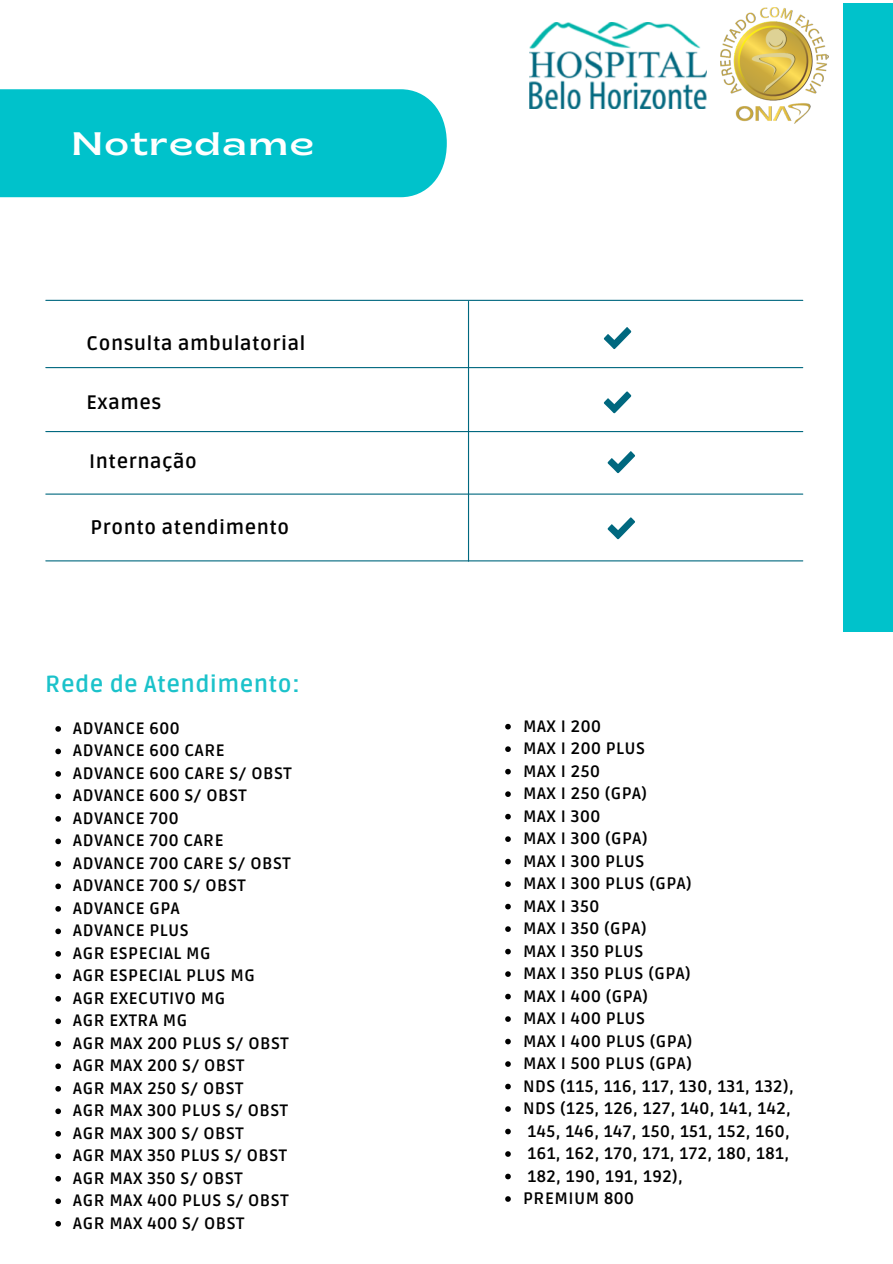
<style>
.page{position:relative;width:893px;height:1264px;background:#fff}
.page>*{position:absolute;margin:0;border:0;box-sizing:border-box;transform-origin:0 0}
.t1{font:semi-expanded 32.4px "Brice";letter-spacing:.04em;color:#fff}
.t2{font:700 23.1px "Ruda";letter-spacing:.02em;color:#1bc2ca}
.t3{font:700 19.5px "Ruda";letter-spacing:.03em;color:#000}
.t4{font:700 16.5px/22.5px "Ruda";letter-spacing:.03em;color:#000}
</style>
<div class="page">
<div style="left:0;top:89px;width:447px;height:108px;background:#00c2cb"></div>
<div style="left:843px;top:3px;width:49px;height:628px;background:#00c2cb"></div>
<img style="left:529px;top:22px;width:177px;height:87px">
<img style="left:720px;top:8px;width:108px;height:116px">
<hr style="left:46px;top:367px;width:756px;height:1px;background:#00687f">
<hr style="left:46px;top:431px;width:756px;height:1px;background:#00687f">
<hr style="left:46px;top:493px;width:756px;height:1px;background:#00687f">
<hr style="left:46px;top:560px;width:756px;height:1px;background:#00687f">
<hr style="left:468px;top:301px;width:1px;height:260px;background:#00687f">
<svg style="left:607px;top:451px;width:28px;height:22px"></svg>
<svg style="left:607px;top:517px;width:28px;height:22px"></svg>
<hr style="left:46px;top:300px;width:756px;height:1px;background:#00687f">
<svg style="left:603px;top:391px;width:28px;height:22px"></svg>
<svg style="left:603px;top:327px;width:28px;height:22px"></svg>
<svg style="left:55px;top:726px;width:6px;height:5px"></svg>
<svg style="left:55px;top:748px;width:6px;height:6px"></svg>
<svg style="left:55px;top:771px;width:6px;height:5px"></svg>
<svg style="left:55px;top:793px;width:6px;height:6px"></svg>
<svg style="left:55px;top:816px;width:6px;height:5px"></svg>
<svg style="left:55px;top:838px;width:6px;height:6px"></svg>
<svg style="left:55px;top:861px;width:6px;height:5px"></svg>
<svg style="left:55px;top:883px;width:6px;height:6px"></svg>
<svg style="left:55px;top:906px;width:6px;height:5px"></svg>
<svg style="left:55px;top:928px;width:6px;height:6px"></svg>
<svg style="left:55px;top:951px;width:6px;height:5px"></svg>
<svg style="left:55px;top:973px;width:6px;height:6px"></svg>
<svg style="left:55px;top:996px;width:6px;height:5px"></svg>
<svg style="left:55px;top:1018px;width:6px;height:6px"></svg>
<svg style="left:55px;top:1041px;width:6px;height:5px"></svg>
<svg style="left:55px;top:1063px;width:6px;height:6px"></svg>
<svg style="left:55px;top:1086px;width:6px;height:5px"></svg>
<svg style="left:55px;top:1108px;width:6px;height:6px"></svg>
<svg style="left:55px;top:1131px;width:6px;height:5px"></svg>
<svg style="left:55px;top:1153px;width:6px;height:6px"></svg>
<svg style="left:55px;top:1176px;width:6px;height:5px"></svg>
<svg style="left:55px;top:1198px;width:6px;height:5px"></svg>
<svg style="left:55px;top:1221px;width:6px;height:5px"></svg>
<svg style="left:505px;top:724px;width:5px;height:5px"></svg>
<svg style="left:505px;top:746px;width:5px;height:6px"></svg>
<svg style="left:505px;top:768px;width:5px;height:6px"></svg>
<svg style="left:505px;top:791px;width:5px;height:6px"></svg>
<svg style="left:505px;top:813px;width:5px;height:6px"></svg>
<svg style="left:505px;top:836px;width:5px;height:6px"></svg>
<svg style="left:505px;top:858px;width:5px;height:6px"></svg>
<svg style="left:505px;top:881px;width:5px;height:5px"></svg>
<svg style="left:505px;top:903px;width:5px;height:6px"></svg>
<svg style="left:505px;top:926px;width:5px;height:5px"></svg>
<svg style="left:505px;top:948px;width:5px;height:6px"></svg>
<svg style="left:505px;top:971px;width:5px;height:5px"></svg>
<svg style="left:505px;top:993px;width:5px;height:6px"></svg>
<svg style="left:505px;top:1016px;width:5px;height:5px"></svg>
<svg style="left:505px;top:1038px;width:5px;height:6px"></svg>
<svg style="left:505px;top:1061px;width:5px;height:5px"></svg>
<svg style="left:505px;top:1083px;width:5px;height:6px"></svg>
<svg style="left:505px;top:1106px;width:5px;height:5px"></svg>
<svg style="left:505px;top:1128px;width:5px;height:6px"></svg>
<svg style="left:505px;top:1151px;width:5px;height:5px"></svg>
<svg style="left:505px;top:1173px;width:5px;height:6px"></svg>
<svg style="left:505px;top:1196px;width:5px;height:5px"></svg>
<h1 class="t1" style="left:71px;top:130px;width:244px">Notredame</h1>
<p class="t3" style="left:86px;top:332px;width:220px">Consulta ambulatorial</p>
<p class="t3" style="left:86px;top:391px;width:76px">Exames</p>
<p class="t3" style="left:89px;top:450px;width:109px">Internação</p>
<p class="t3" style="left:90px;top:516px;width:200px">Pronto atendimento</p>
<h2 class="t2" style="left:45px;top:670px;width:256px">Rede de Atendimento:</h2>
<p class="t4" style="left:73px;top:717px;width:220px">ADVANCE 600<br>ADVANCE 600 CARE<br>ADVANCE 600 CARE S/ OBST<br>ADVANCE 600 S/ OBST<br>ADVANCE 700<br>ADVANCE 700 CARE<br>ADVANCE 700 CARE S/ OBST<br>ADVANCE 700 S/ OBST<br>ADVANCE GPA<br>ADVANCE PLUS<br>AGR ESPECIAL MG<br>AGR ESPECIAL PLUS MG<br>AGR EXECUTIVO MG<br>AGR EXTRA MG<br>AGR MAX 200 PLUS S/ OBST<br>AGR MAX 200 S/ OBST<br>AGR MAX 250 S/ OBST<br>AGR MAX 300 PLUS S/ OBST<br>AGR MAX 300 S/ OBST<br>AGR MAX 350 PLUS S/ OBST<br>AGR MAX 350 S/ OBST<br>AGR MAX 400 PLUS S/ OBST<br>AGR MAX 400 S/ OBST</p>
<p class="t4" style="left:523px;top:715px;width:272px">MAX I 200<br>MAX I 200 PLUS<br>MAX I 250<br>MAX I 250 (GPA)<br>MAX I 300<br>MAX I 300 (GPA)<br>MAX I 300 PLUS<br>MAX I 300 PLUS (GPA)<br>MAX I 350<br>MAX I 350 (GPA)<br>MAX I 350 PLUS<br>MAX I 350 PLUS (GPA)<br>MAX I 400 (GPA)<br>MAX I 400 PLUS<br>MAX I 400 PLUS (GPA)<br>MAX I 500 PLUS (GPA)<br>NDS (115, 116, 117, 130, 131, 132),<br>NDS (125, 126, 127, 140, 141, 142,<br>145, 146, 147, 150, 151, 152, 160,<br>161, 162, 170, 171, 172, 180, 181,<br>182, 190, 191, 192),<br>PREMIUM 800</p>
</div>
